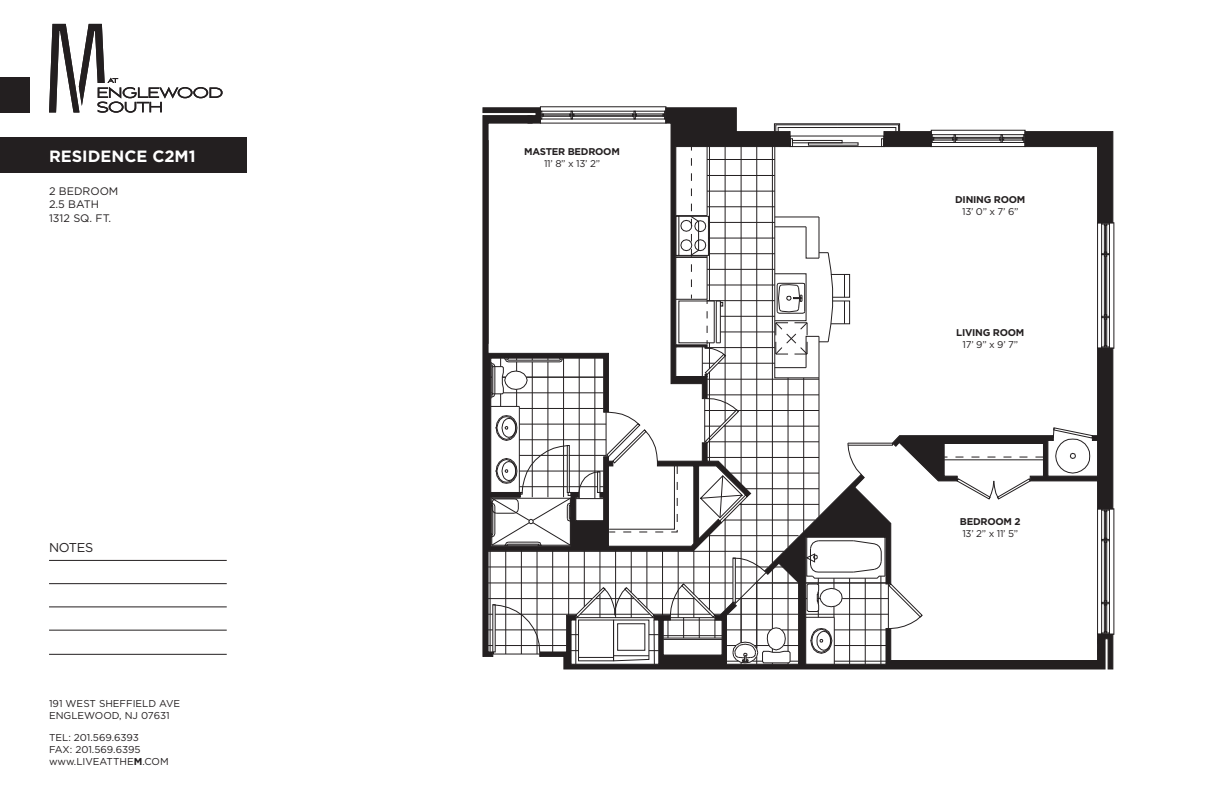
<style>
.page{position:relative;width:1224px;height:792px;background:#fff}
.page>*{position:absolute;margin:0;border:0;box-sizing:border-box;transform-origin:0 0}
.t1{font:700 16.4px "Gotham";color:#fff}
.t2{font:12.8px "Gotham";letter-spacing:-.025em;color:#231f20}
.t3{font:10.9px/13.1px "Gotham";color:#231f20}
.t4{font:10px/12px "Gotham";color:#231f20}
.t5{font:9.8px "Gotham";letter-spacing:-.025em;color:#231f20}
.t6{font:700 9.8px "Gotham";letter-spacing:-.025em;color:#231f20}
.s1{font-weight:700}
</style>
<div class="page">
<div style="left:0;top:78px;width:29px;height:35px;background:#231f20"></div>
<svg style="left:49px;top:24px;width:174px;height:89px"></svg>
<div style="left:0;top:138px;width:246px;height:35px;background:#231f20"></div>
<svg style="left:563px;top:665px;width:551px;height:5px;background:#393637"></svg>
<svg style="left:482px;top:107px;width:6px;height:550px;background:#332f30"></svg>
<svg style="left:488px;top:107px;width:626px;height:558px"></svg>
<hr style="left:49px;top:560px;width:178px;height:1px;background:#231f20">
<hr style="left:49px;top:607px;width:178px;height:1px;background:#231f20">
<hr style="left:49px;top:583px;width:178px;height:1px;background:#231f20">
<hr style="left:49px;top:630px;width:178px;height:1px;background:#231f20">
<hr style="left:49px;top:654px;width:178px;height:1px;background:#231f20">
<h1 class="t1" style="left:49px;top:147px;width:148px">RESIDENCE C2M1</h1>
<p class="t3" style="left:49px;top:185px;width:71px">2 BEDROOM<br>2.5 BATH<br>1312 SQ. FT.</p>
<p class="t2" style="left:49px;top:540px;width:46px">NOTES</p>
<p class="t4" style="left:49px;top:697px;width:133px">191 WEST SHEFFIELD AVE<br>ENGLEWOOD, NJ 07631</p>
<p class="t4" style="left:49px;top:731px;width:121px">TEL: 201.569.6393<br>FAX: 201.569.6395 www.LIVEATTHE<span class="s1">M</span>.COM</p>
<p class="t6" style="left:524px;top:146px;width:97px">MASTER BEDROOM</p>
<p class="t5" style="left:544px;top:158px;width:58px">11’ 8” x 13’ 2”</p>
<p class="t6" style="left:955px;top:194px;width:72px">DINING ROOM</p>
<p class="t5" style="left:962px;top:206px;width:58px">13’ 0” x 7’ 6”</p>
<p class="t6" style="left:956px;top:327px;width:70px">LIVING ROOM</p>
<p class="t5" style="left:963px;top:339px;width:57px">17’ 9” x 9’ 7”</p>
<p class="t6" style="left:960px;top:516px;width:62px">BEDROOM 2</p>
<p class="t5" style="left:962px;top:528px;width:57px">13’ 2” x 11’ 5”</p>
</div>
